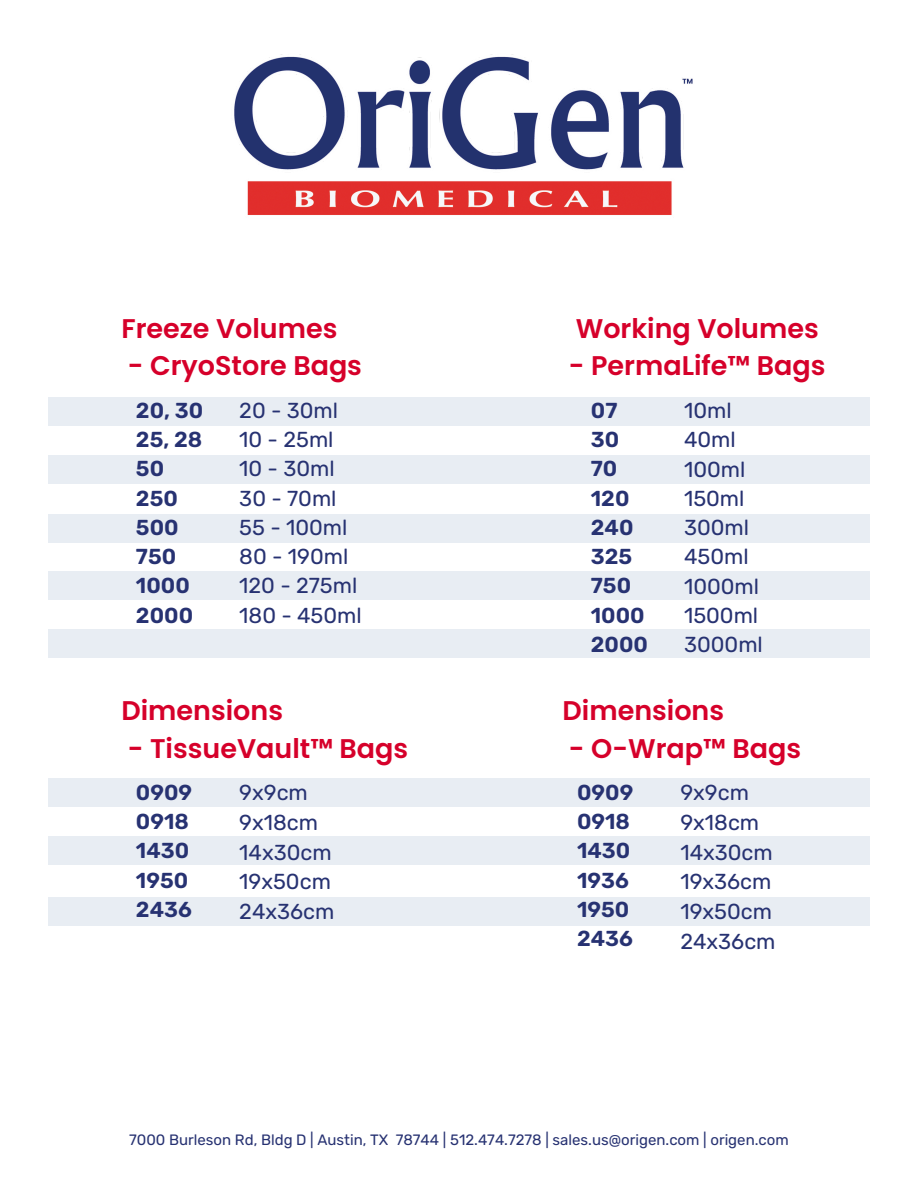
<style>
.page{position:relative;width:918px;height:1188px;background:#fff}
.page>*{position:absolute;margin:0;border:0;box-sizing:border-box;transform-origin:0 0}
.t1{font:600 27px "Poppins";color:#d6002a}
.t2{font:21.6px/29.2px "Rubik";color:#273272}
.t3{font:600 21.6px/29.2px "Rubik";color:#273272}
.t4{font:15px "Rubik";color:#273272}
</style>
<div class="page">
<img style="left:234px;top:54px;width:459px;height:161px">
<div style="left:48px;top:397px;width:822px;height:28px;background:#e8edf3"></div>
<div style="left:48px;top:456px;width:822px;height:28px;background:#e8edf3"></div>
<div style="left:48px;top:515px;width:822px;height:28px;background:#e8edf3"></div>
<div style="left:48px;top:572px;width:822px;height:28px;background:#e8edf3"></div>
<div style="left:48px;top:629px;width:822px;height:28px;background:#e8edf3"></div>
<div style="left:48px;top:778px;width:822px;height:29px;background:#e8edf3"></div>
<div style="left:48px;top:836px;width:822px;height:29px;background:#e8edf3"></div>
<div style="left:48px;top:897px;width:822px;height:28px;background:#e8edf3"></div>
<h2 class="t1" style="left:121px;top:310px;width:218px">Freeze Volumes</h2>
<h2 class="t1" style="left:128px;top:347px;width:236px">- CryoStore Bags</h2>
<h1 class="t3" style="left:136px;top:396px;width:69px">20, 30<br>25, 28<br>50<br>250<br>500<br>750<br>1000<br>2000</h1>
<h1 class="t2" style="left:239px;top:396px;width:124px">20 - 30ml<br>10 - 25ml<br>10 - 30ml<br>30 - 70ml<br>55 - 100ml<br>80 - 190ml<br>120 - 275ml<br>180 - 450ml</h1>
<h2 class="t1" style="left:121px;top:692px;width:163px">Dimensions</h2>
<h2 class="t1" style="left:128px;top:729px;width:282px">- TissueVault™ Bags</h2>
<h1 class="t3" style="left:136px;top:778px;width:58px">0909<br>0918<br>1430<br>1950<br>2436</h1>
<h1 class="t2" style="left:239px;top:778px;width:97px;line-height:29.8px">9x9cm<br>9x18cm<br>14x30cm<br>19x50cm<br>24x36cm</h1>
<h3 class="t1" style="left:576px;top:310px;width:245px">Working Volumes</h3>
<h3 class="t1" style="left:569px;top:347px;width:258px">- PermaLife™ Bags</h3>
<h3 class="t3" style="left:591px;top:396px;width:59px">07<br>30<br>70<br>120<br>240<br>325<br>750<br>1000<br>2000</h3>
<h2 class="t2" style="left:684px;top:396px;width:80px">10ml<br>40ml<br>100ml<br>150ml<br>300ml<br>450ml<br>1000ml<br>1500ml<br>3000ml</h2>
<h3 class="t1" style="left:563px;top:692px;width:163px">Dimensions</h3>
<h3 class="t1" style="left:569px;top:729px;width:234px">- O-Wrap™ Bags</h3>
<h3 class="t3" style="left:577px;top:778px;width:58px">0909<br>0918<br>1430<br>1936<br>1950<br>2436</h3>
<h2 class="t2" style="left:680px;top:778px;width:97px;line-height:29.8px">9x9cm<br>9x18cm<br>14x30cm<br>19x36cm<br>19x50cm<br>24x36cm</h2>
<p class="t4" style="left:129px;top:1131px;width:661px">7000 Burleson Rd, Bldg D | Austin, TX 78744 | 512.474.7278 | sales.us@origen.com | origen.com</p>
</div>
